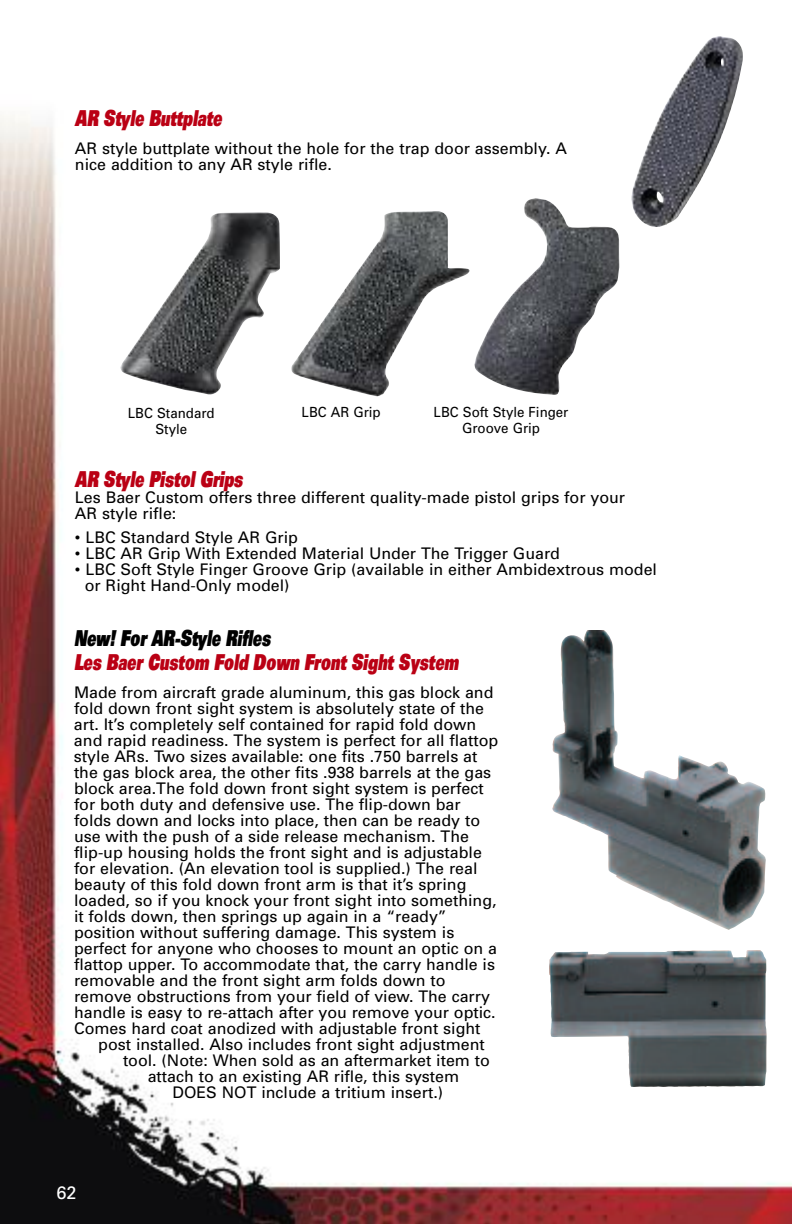
<style>
.page{position:relative;width:792px;height:1224px;background:#fff}
.page>*{position:absolute;margin:0;border:0;box-sizing:border-box;transform-origin:0 0}
.t1{font:22px "Unpact Ital";color:#ba0014;scale:.7 1}
.t2{font:22px "Unpact Ital";color:#000;scale:.7 1}
.t3{font:18px "Univers";color:#fff}
.t4{font:16px/16px "Univers";color:#000}
.t5{font:14px/16px "Univers";color:#000;text-align:center;scale:.95 1}
</style>
<div class="page">
<img style="left:0;top:115px;width:792px;height:1109px">
<img style="left:120px;top:212px;width:160px;height:182px">
<img style="left:291px;top:211px;width:178px;height:185px">
<img style="left:475px;top:198px;width:144px;height:197px">
<img style="left:632px;top:36px;width:111px;height:191px">
<div style="left:73px;top:469px;width:648px;height:154px;background:#fff"></div>
<img style="left:552px;top:630px;width:214px;height:300px">
<img style="left:549px;top:950px;width:218px;height:137px">
<h1 class="t1" style="left:75px;top:106px;width:211px">AR Style Buttplate</h1>
<p class="t4" style="left:75px;top:142px;width:493px">AR style buttplate without the hole for the trap door assembly. A nice addition to any AR style rifle.</p>
<p class="t5" style="left:128px;top:407px;width:93px">LBC Standard<br>Style</p>
<p class="t5" style="left:302px;top:405px;width:85px">LBC AR Grip</p>
<p class="t5" style="left:434px;top:405px;width:143px">LBC Soft Style Finger<br>Groove Grip</p>
<h1 class="t1" style="left:75px;top:467px;width:241px">AR Style Pistol Grips</h1>
<p class="t4" style="left:75px;top:491px;width:552px">Les Baer Custom offers three different quality-made pistol grips for your<br>AR style rifle:</p>
<p class="t4" style="left:75px;top:531px;width:224px">• LBC Standard Style AR Grip</p>
<p class="t4" style="left:75px;top:547px;width:487px">• LBC AR Grip With Extended Material Under The Trigger Guard</p>
<p class="t4" style="left:85px;top:563px;width:574px;text-indent:-10px">• LBC Soft Style Finger Groove Grip (available in either Ambidextrous model or Right Hand-Only model)</p>
<h1 class="t2" style="left:74px;top:625px;width:282px">New! For AR-Style Rifles</h1>
<h1 class="t1" style="left:74px;top:649px;width:551px">Les Baer Custom Fold Down Front Sight System</h1>
<p class="t4" style="left:74px;top:686px;width:426px">Made from aircraft grade aluminum, this gas block and fold down front sight system is absolutely state of the art. It’s completely self contained for rapid fold down and rapid readiness. The system is perfect for all flattop style ARs. Two sizes available: one fits .750 barrels at the gas block area, the other fits .938 barrels at the gas block area.The fold down front sight system is perfect for both duty and defensive use. The flip-down bar folds down and locks into place, then can be ready to use with the push of a side release mechanism. The flip-up housing holds the front sight and is adjustable for elevation. (An elevation tool is supplied.) The real beauty of this fold down front arm is that it’s spring loaded, so if you knock your front sight into something, it folds down, then springs up again in a “ready” position without suffering damage. This system is perfect for anyone who chooses to mount an optic on a flattop upper. To accommodate that, the carry handle is removable and the front sight arm folds down to remove obstructions from your field of view. The carry handle is easy to re-attach after you remove your optic.<br>Comes hard coat anodized with adjustable front sight</p>
<p class="t4" style="left:98px;top:1038px;width:388px">post installed. Also includes front sight adjustment</p>
<p class="t4" style="left:123px;top:1054px;width:369px">tool. (Note: When sold as an aftermarket item to</p>
<p class="t4" style="left:148px;top:1070px;width:313px">attach to an existing AR rifle, this system</p>
<p class="t4" style="left:173px;top:1086px;width:272px">DOES NOT include a tritium insert.)</p>
<p class="t3" style="left:57px;top:1186px;width:22px">62</p>
</div>
